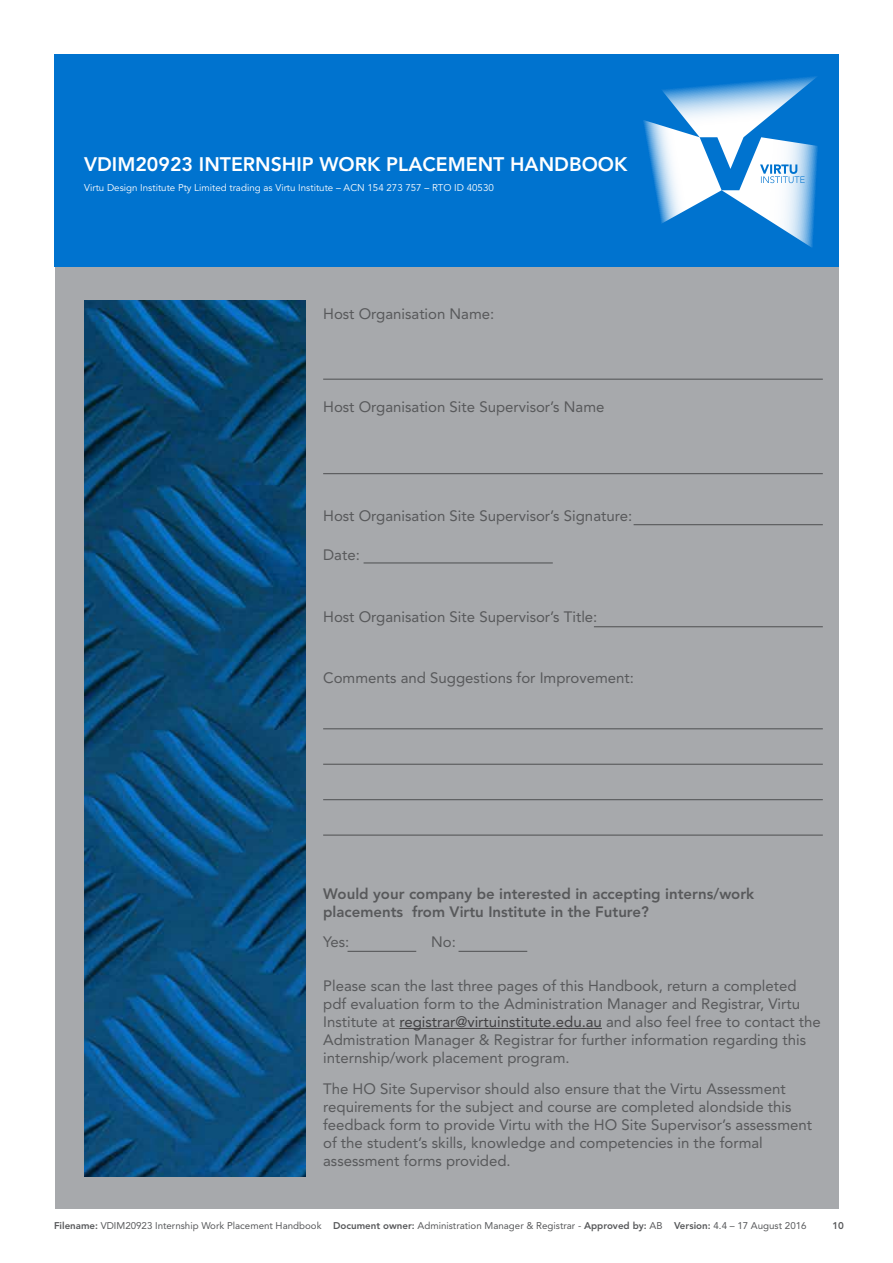
<style>
.page{position:relative;width:893px;height:1263px;background:#fff}
.page>*{position:absolute;margin:0;border:0;box-sizing:border-box;transform-origin:0 0}
.t1{font:800 19.5px "Avenir LT Std";color:#fff}
.t2{font:15px/18px "Avenir LT Std";color:#58595b}
.t3{font:800 15px/18px "Avenir LT Std";color:#58595b}
.t4{font:9.75px "Avenir LT Std";color:#58595b}
.t5{font:9.75px "Avenir LT Std";color:#fff}
.t6{font:800 9.75px "Avenir LT Std";color:#58595b}
.s1{color:#414042}
.s2{font-weight:800}
</style>
<div class="page">
<div style="left:55px;top:267px;width:783px;height:941px;background:#a7a9ac"></div>
<img style="left:84px;top:301px;width:221px;height:876px">
<div style="left:54px;top:54px;width:785px;height:213px;background:#0073cf"></div>
<svg style="left:643px;top:76px;width:175px;height:172px"></svg>
<hr style="left:399px;top:1028px;width:203px;height:1px;background:#414042">
<hr style="left:323px;top:379px;width:500px;height:1px;background:#58595b">
<hr style="left:323px;top:728px;width:500px;height:1px;background:#58595b">
<hr style="left:323px;top:764px;width:500px;height:1px;background:#58595b">
<hr style="left:323px;top:799px;width:500px;height:1px;background:#58595b">
<hr style="left:323px;top:834px;width:500px;height:2px;background:#58595b">
<hr style="left:323px;top:473px;width:500px;height:1px;background:#58595b">
<hr style="left:634px;top:524px;width:189px;height:1px;background:#58595b">
<hr style="left:364px;top:562px;width:189px;height:1px;background:#58595b">
<hr style="left:594px;top:626px;width:229px;height:1px;background:#58595b">
<hr style="left:459px;top:951px;width:68px;height:1px;background:#58595b">
<hr style="left:347px;top:951px;width:69px;height:1px;background:#58595b">
<h1 class="t1" style="left:84px;top:152px;width:545px">VDIM20923 INTERNSHIP WORK PLACEMENT HANDBOOK</h1>
<p class="t5" style="left:84px;top:182px;width:411px">Virtu Design Institute Pty Limited trading as Virtu Institute – ACN 154 273 757 – RTO ID 40530</p>
<p class="t2" style="left:323px;top:305px;width:173px">Host Organisation Name:</p>
<p class="t2" style="left:323px;top:398px;width:283px">Host Organisation Site Supervisor’s Name</p>
<p class="t2" style="left:323px;top:507px;width:311px">Host Organisation Site Supervisor’s Signature:</p>
<p class="t2" style="left:323px;top:546px;width:38px">Date:</p>
<p class="t2" style="left:323px;top:608px;width:276px">Host Organisation Site Supervisor’s Title:</p>
<p class="t2" style="left:323px;top:669px;width:312px">Comments and Suggestions for Improvement:</p>
<p class="t3" style="left:323px;top:884px;width:433px">Would your company be interested in accepting interns/work placements from Virtu Institute in the Future?</p>
<p class="t2" style="left:323px;top:933px;width:28px">Yes:</p>
<p class="t2" style="left:431px;top:933px;width:26px">No:</p>
<p class="t2" style="left:323px;top:977px;width:499px">Please scan the last three pages of this Handbook, return a completed pdf evaluation form to the Administration Manager and Registrar, Virtu Institute at <span class="s1">registrar@virtuinstitute.edu.au</span> and also feel free to contact the Admistration Manager &amp; Registrar for further information regarding this internship/work placement program.</p>
<p class="t2" style="left:323px;top:1079px;width:490px">The HO Site Supervisor should also ensure that the Virtu Assessment requirements for the subject and course are completed alondside this feedback form to provide Virtu with the HO Site Supervisor’s assessment of the student’s skills, knowledge and competencies in the formal assessment forms provided.</p>
<p class="t4" style="left:54px;top:1220px;width:754px"><span class="s2">Filename:</span> VDIM20923 Internship Work Placement Handbook <span class="s2">Document owner:</span> Administration Manager &amp; Registrar - <span class="s2">Approved by:</span> AB <span class="s2">Version:</span> 4.4 – 17 August 2016</p>
<p class="t6" style="left:832px;top:1220px;width:13px">10</p>
</div>
